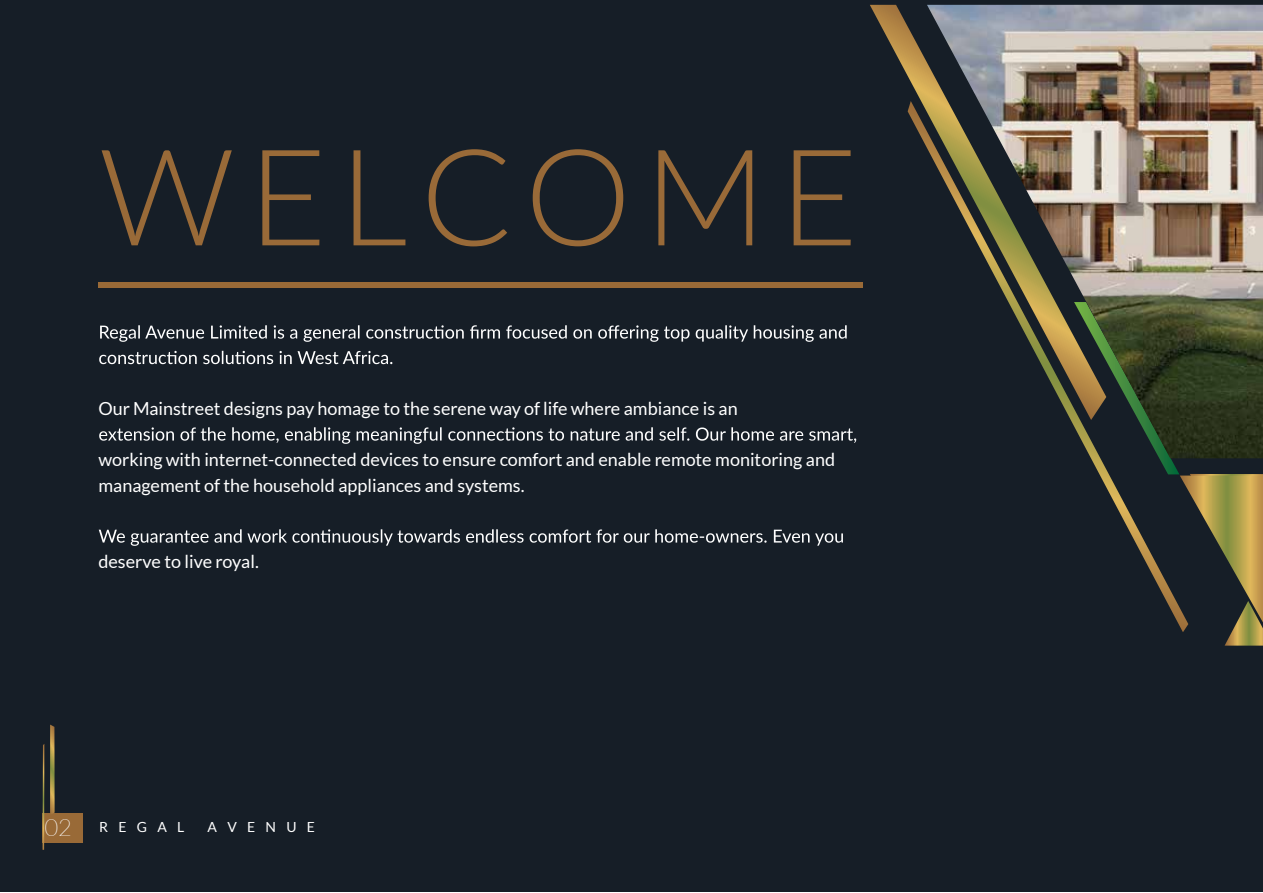
<style>
.page{position:relative;width:1263px;height:893px;background:#fff}
.page>*{position:absolute;margin:0;border:0;box-sizing:border-box;transform-origin:0 0}
.t1{font:300 134.25px "Lato";letter-spacing:.1em;color:#996a38}
.t2{font:18px/25.5px "Lato";color:#fff}
.t3{font:13.95px "Lato";letter-spacing:.74em;color:#fff}
.s1{font-weight:100;font-size:24px}
</style>
<div class="page">
<div style="left:0;top:0;width:1262px;height:892px;background:#161e27"></div>
<svg style="left:100px;top:325px;width:747px;height:17px"></svg>
<svg style="left:99px;top:351px;width:293px;height:13px"></svg>
<svg style="left:99px;top:427px;width:757px;height:17px"></svg>
<svg style="left:99px;top:529px;width:744px;height:17px"></svg>
<div style="left:98px;top:282px;width:765px;height:5px;background:#996a37"></div>
<div style="left:43px;top:813px;width:40px;height:30px;background:#996a37"></div>
<svg style="left:50px;top:725px;width:5px;height:89px"></svg>
<svg style="left:43px;top:744px;width:1px;height:106px"></svg>
<svg style="left:870px;top:5px;width:57px;height:107px"></svg>
<img style="left:927px;top:5px;width:336px;height:417px">
<svg style="left:1072px;top:273px;width:191px;height:373px"></svg>
<h1 class="t1" style="left:98px;top:104px;width:760px">WELCOME</h1>
<p class="t2" style="left:98px;top:396px;width:641px">Our Mainstreet designs pay homage to the serene way of life where ambiance is an</p>
<p class="t2" style="left:98px;top:447px;width:738px">working with internet-connected devices to ensure comfort and enable remote monitoring and management of the household appliances and systems.</p>
<p class="t2" style="left:98px;top:549px;width:162px">deserve to live royal.</p>
<p class="t3" style="left:44px;top:819px;width:141px"><span class="s1">02</span> REGAL</p>
<p class="t3" style="left:208px;top:819px;width:109px">AVENUE</p>
</div>
